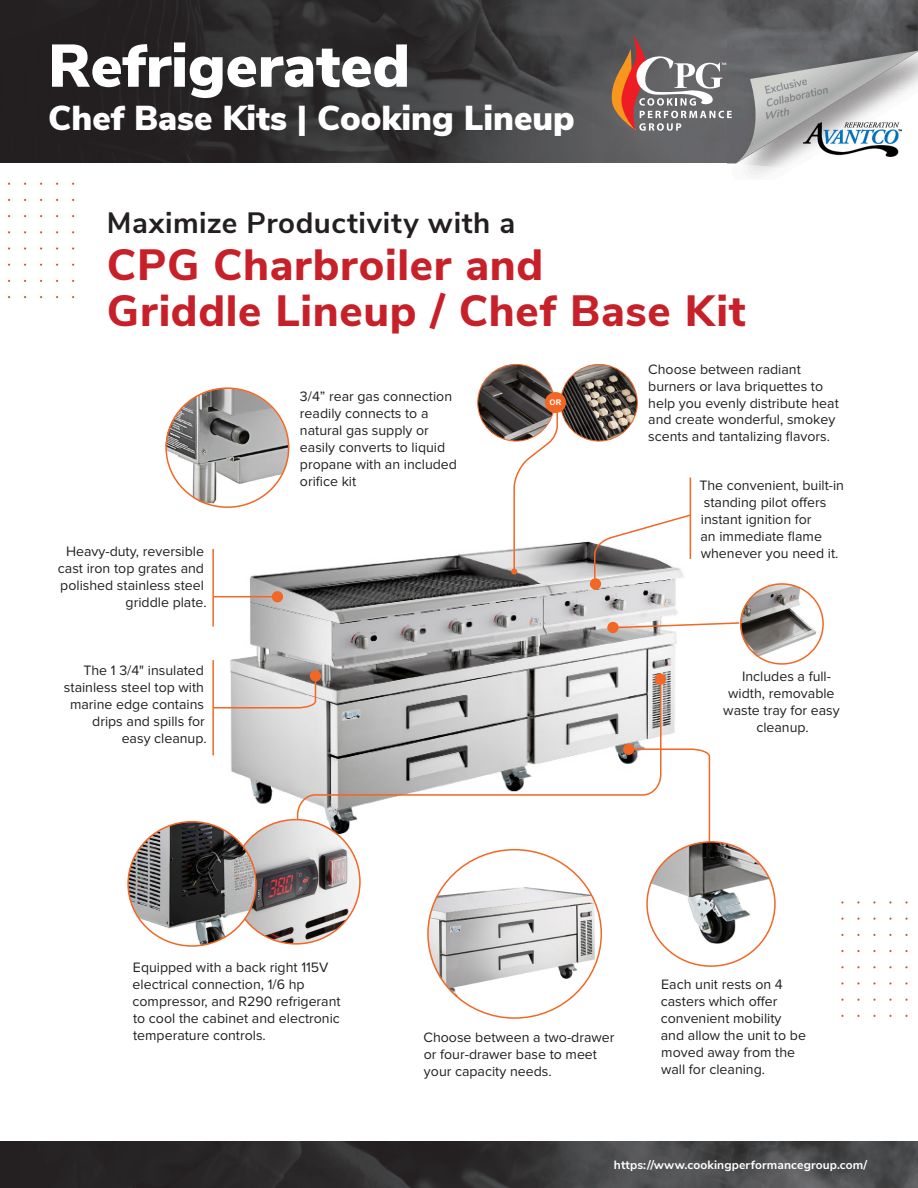
<style>
.page{position:relative;width:918px;height:1188px;background:#fff}
.page>*{position:absolute;margin:0;border:0;box-sizing:border-box;transform-origin:0 0}
.t1{font:900 60px "Nunito Sans";color:#fff}
.t2{font:800 43.65px/46.5px "Nunito Sans";letter-spacing:.015em;color:#c82028}
.t3{font:900 34.5px "Nunito Sans";color:#fff}
.t4{font:700 29.4px "Nunito Sans";letter-spacing:.02em;color:#231f20}
.t5{font:14.1px/17px "Proxima Nova";color:#231f20}
.t6{font:700 12px "Nunito Sans";letter-spacing:.01em;color:#fff}
.t7{font:800 7.95px "Nunito Sans";color:#fff}
</style>
<div class="page">
<img style="left:229px;top:503px;width:449px;height:406px">
<img style="left:168px;top:390px;width:120px;height:113px">
<div style="left:165px;top:387px;width:124px;height:121px;border:2px solid #f36623;border-radius:50%"></div>
<img style="left:740px;top:584px;width:78px;height:80px">
<div style="left:740px;top:583px;width:84px;height:82px;border:2px solid #f36623;border-radius:50%"></div>
<img style="left:232px;top:820px;width:128px;height:122px">
<img style="left:128px;top:822px;width:128px;height:124px">
<img style="left:428px;top:850px;width:168px;height:168px">
<img style="left:647px;top:842px;width:128px;height:124px">
<img style="left:478px;top:364px;width:76px;height:77px;border-radius:38px">
<img style="left:561px;top:364px;width:76px;height:77px;border-radius:38px">
<div style="left:545px;top:392px;width:21px;height:21px;background:#f36623;border-radius:50%"></div>
<img style="left:0;top:0;width:728px;height:162px">
<img style="left:0;top:1141px;width:918px;height:47px">
<img style="left:728px;top:0;width:190px;height:176px">
<hr style="left:212px;top:549px;width:2px;height:78px;background:#f36623">
<hr style="left:212px;top:660px;width:2px;height:95px;background:#f36623">
<hr style="left:690px;top:478px;width:1px;height:81px;background:#f36623">
<svg style="left:616px;top:621px;width:125px;height:8px"></svg>
<div style="left:607px;top:622px;width:12px;height:11px;background:#f36623;border-radius:50%"></div>
<svg style="left:593px;top:513px;width:99px;height:73px"></svg>
<div style="left:590px;top:578px;width:11px;height:12px;background:#f36623;border-radius:50%"></div>
<hr style="left:213px;top:596px;width:65px;height:1px;background:#f36623">
<div style="left:272px;top:591px;width:11px;height:11px;background:#f36623;border-radius:50%"></div>
<svg style="left:212px;top:679px;width:84px;height:30px"></svg>
<svg style="left:310px;top:670px;width:11px;height:12px"></svg>
<svg style="left:296px;top:674px;width:366px;height:147px"></svg>
<div style="left:655px;top:673px;width:11px;height:12px;background:#f36623;border-radius:50%"></div>
<svg style="left:628px;top:748px;width:83px;height:95px"></svg>
<div style="left:623px;top:744px;width:11px;height:11px;background:#f36623;border-radius:50%"></div>
<svg style="left:511px;top:410px;width:48px;height:165px"></svg>
<svg style="left:610px;top:35px;width:122px;height:96px;background:#8b7874"></svg>
<p class="t1" style="left:48px;top:22px;width:363px">Refrigerated</p>
<p class="t3" style="left:48px;top:93px;width:528px">Chef Base Kits | Cooking Lineup</p>
<p class="t4" style="left:107px;top:201px;width:410px">Maximize Productivity with a</p>
<p class="t2" style="left:107px;top:239px;width:640px">CPG Charbroiler and<br>Griddle Lineup / Chef Base Kit</p>
<p class="t5" style="left:58px;top:543px;width:150px;text-align:right">Heavy-duty, reversible cast iron top grates and polished stainless steel griddle plate.</p>
<p class="t5" style="left:300px;top:388px;width:159px">3/4” rear gas connection readily connects to a natural gas supply or easily converts to liquid propane with an included orifice kit</p>
<p class="t7" style="left:550px;top:397px;width:13px">OR</p>
<p class="t5" style="left:648px;top:361px;width:192px">Choose between radiant burners or lava briquettes to help you evenly distribute heat and create wonderful, smokey scents and tantalizing flavors.</p>
<p class="t5" style="left:699px;top:477px;width:146px">The convenient, built-in standing pilot offers instant ignition for<br>an immediate flame whenever you need it.</p>
<p class="t5" style="left:64px;top:663px;width:144px;text-align:right">The 1 3/4" insulated stainless steel top with marine edge contains drips and spills for easy cleanup.</p>
<p class="t5" style="left:742px;top:668px;width:90px">Includes a full-</p>
<p class="t5" style="left:728px;top:685px;width:108px">width, removable</p>
<p class="t5" style="left:723px;top:702px;width:118px">waste tray for easy</p>
<p class="t5" style="left:756px;top:719px;width:54px">cleanup.</p>
<p class="t5" style="left:133px;top:959px;width:210px">Equipped with a back right 115V electrical connection, 1/6 hp compressor, and R290 refrigerant to cool the cabinet and electronic temperature controls.</p>
<p class="t5" style="left:424px;top:1029px;width:192px">Choose between a two-drawer or four-drawer base to meet your capacity needs.</p>
<p class="t5" style="left:661px;top:976px;width:147px">Each unit rests on 4 casters which offer convenient mobility and allow the unit to be moved away from the wall for cleaning.</p>
<p class="t6" style="left:614px;top:1156px;width:255px">https://www.cookingperformancegroup.com/</p>
</div>
